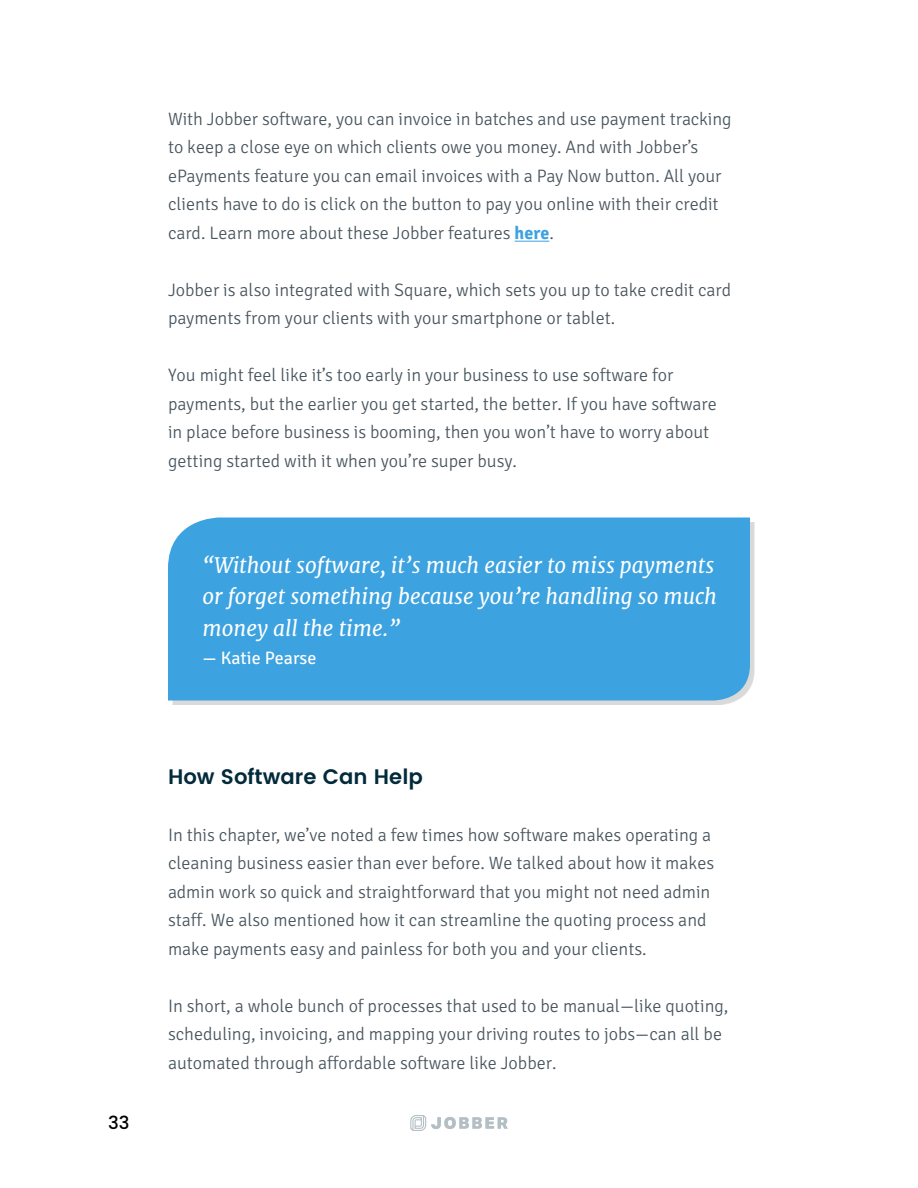
<style>
.page{position:relative;width:918px;height:1188px;background:#fff}
.page>*{position:absolute;margin:0;border:0;box-sizing:border-box;transform-origin:0 0}
.t1{font:italic 21px/31.5px "Merriweather";color:#fff}
.t2{font:600 21px "Poppins";color:#022a3a}
.t3{font:300 18px/28.5px "Signika Negative";color:#47545c}
.t4{font:18px "Signika Negative";color:#fff}
.t5{font:500 18px "Poppins";color:#000}
.s1{font-weight:700;color:#3ca2e0}
</style>
<div class="page">
<svg style="left:410px;top:1115px;width:98px;height:16px"></svg>
<hr style="left:515px;top:241px;width:34px;height:1px;background:#3ca2e0">
<div style="left:172px;top:522px;width:582px;height:183px;background:#000;opacity:.15"></div>
<div style="left:168px;top:518px;width:582px;height:182px;background:#3ca2e0"></div>
<p class="t3" style="left:168px;top:105px;width:565px">With Jobber software, you can invoice in batches and use payment tracking to keep a close eye on which clients owe you money. And with Jobber’s ePayments feature you can email invoices with a Pay Now button. All your clients have to do is click on the button to pay you online with their credit card. Learn more about these Jobber features <span class="s1">here</span>.</p>
<p class="t3" style="left:168px;top:276px;width:565px">Jobber is also integrated with Square, which sets you up to take credit card payments from your clients with your smartphone or tablet.</p>
<p class="t3" style="left:168px;top:361px;width:550px">You might feel like it’s too early in your business to use software for payments, but the earlier you get started, the better. If you have software in place before business is booming, then you won’t have to worry about getting started with it when you’re super busy.</p>
<p class="t1" style="left:202px;top:549px;width:516px">“Without software, it’s much easier to miss payments or forget something because you’re handling so much money all the time.”</p>
<p class="t4" style="left:202px;top:648px;width:115px">— Katie Pearse</p>
<p class="t5" style="left:108px;top:1109px;width:23px">33</p>
<p class="t2" style="left:168px;top:761px;width:256px">How Software Can Help</p>
<p class="t3" style="left:168px;top:821px;width:548px">In this chapter, we’ve noted a few times how software makes operating a cleaning business easier than ever before. We talked about how it makes admin work so quick and straightforward that you might not need admin staff. We also mentioned how it can streamline the quoting process and make payments easy and painless for both you and your clients.</p>
<p class="t3" style="left:168px;top:992px;width:562px">In short, a whole bunch of processes that used to be manual—like quoting, scheduling, invoicing, and mapping your driving routes to jobs—can all be automated through affordable software like Jobber.</p>
</div>
